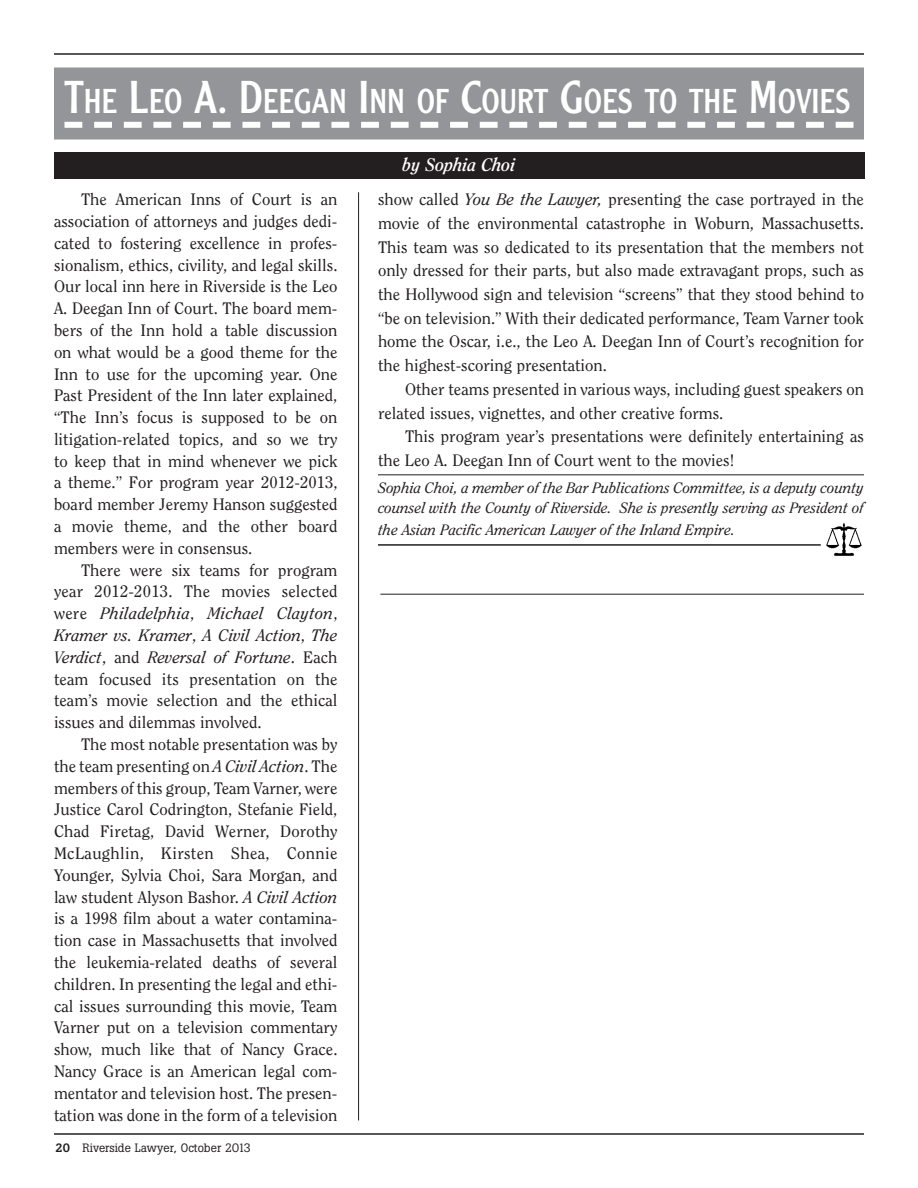
<style>
.page{position:relative;width:918px;height:1188px;background:#fff}
.page>*{position:absolute;margin:0;border:0;box-sizing:border-box;transform-origin:0 0}
.Article_Head-Left__R{font:33.75px "Clearface Gothic LH";color:#fff;scale:.92 1}
.Byline-reversed{font:italic 700 18px "Clearface";color:#fff}
.Body_Copy{font:16.5px/21.8px "Clearface";color:#231f20;text-align:justify}
.Author_credit_at_end{font:italic 15px/20.4px "Clearface";color:#231f20}
.t1{font:12px "Boton";color:#231f20}
.s1{font-size:45px}
.s2{font-style:italic}
.s3{font-weight:500}
</style>
<div class="page">
<hr style="left:54px;top:53px;width:810px;height:2px;background:#231f20">
<hr style="left:54px;top:1133px;width:810px;height:2px;background:#231f20">
<div style="left:54px;top:152px;width:810px;height:27px;background:#231f20"></div>
<hr style="left:380px;top:594px;width:484px;height:1px;background:#231f20">
<hr style="left:358px;top:192px;width:1px;height:928px;background:#231f20">
<div style="left:55px;top:68px;width:808px;height:71px;background:#939598"></div>
<svg style="left:65px;top:122px;width:789px;height:6px"></svg>
<div style="left:54px;top:68px;width:810px;height:72px;border:2px solid #939598"></div>
<hr style="left:378px;top:475px;width:486px;height:1px;background:#231f20">
<hr style="left:378px;top:544px;width:486px;height:2px;background:#231f20">
<img style="left:824px;top:523px;width:40px;height:33px">
<p class="Article_Head-Left__R" style="left:65px;top:80px;width:856px"><span class="s1">T</span>HE <span class="s1">L</span>EO <span class="s1">A. D</span>EEGAN <span class="s1">I</span> NN OF <span class="s1">C</span>OURT <span class="s1">G</span>OES TO THE <span class="s1">M</span>OVIES</p>
<p class="Body_Copy" style="left:54px;top:188px;width:285px;text-indent:27px">The American Inns of Court is an association of attorneys and judges dedi&shy;cated to fostering excellence in profes&shy;sionalism, ethics, civility, and legal skills.<br>Our local inn here in Riverside is the Leo A. Deegan Inn of Court. The board mem&shy;bers of the Inn hold a table discussion on what would be a good theme for the Inn to use for the upcoming year. One Past President of the Inn later explained, “The Inn’s focus is supposed to be on litigation-related topics, and so we try to keep that in mind whenever we pick a theme.” For program year 2012-2013, board member Jeremy Hanson suggested a movie theme, and the other board members were in consensus.</p>
<p class="Body_Copy" style="left:54px;top:559px;width:285px;text-indent:27px">There were six teams for program year 2012-2013. The movies selected were <span class="s2">Philadelphia</span>, <span class="s2">Michael Clayton</span>, <span class="s2">Kramer vs. Kramer</span>, <span class="s2">A Civil Action</span>, <span class="s2">The Verdict</span>, and <span class="s2">Reversal of Fortune</span>. Each team focused its presentation on the team’s movie selection and the ethical issues and dilemmas involved.</p>
<p class="Body_Copy" style="left:54px;top:733px;width:285px;text-indent:27px">The most notable presentation was by the team presenting on <span class="s2">A Civil Action</span>. The members of this group, Team Varner, were Justice Carol Codrington, Stefanie Field, Chad Firetag, David Werner, Dorothy McLaughlin, Kirsten Shea, Connie Younger, Sylvia Choi, Sara Morgan, and law student Alyson Bashor. <span class="s2">A Civil Action </span>is a 1998 film about a water contamina&shy;tion case in Massachusetts that involved the leukemia-related deaths of several children. In presenting the legal and ethi&shy;cal issues surrounding this movie, Team Varner put on a television commentary show, much like that of Nancy Grace.<br>Nancy Grace is an American legal com&shy;mentator and television host. The presen&shy;tation was done in the form of a television</p>
<p class="t1" style="left:56px;top:1141px;width:197px"><span class="s3">20</span> Riverside Lawyer, October 2013</p>
<p class="Byline-reversed" style="left:403px;top:154px;width:114px">by Sophia Choi</p>
<p class="Body_Copy" style="left:378px;top:187px;width:488px;line-height:23.7px">show called <span class="s2">You Be the Lawyer,</span> presenting the case portrayed in the movie of the environmental catastrophe in Woburn, Massachusetts.<br>This team was so dedicated to its presentation that the members not only dressed for their parts, but also made extravagant props, such as the Hollywood sign and television “screens” that they stood behind to “be on television.” With their dedicated performance, Team Varner took home the Oscar, i.e., the Leo A. Deegan Inn of Court’s recognition for the highest-scoring presentation.</p>
<p class="Body_Copy" style="left:378px;top:377px;width:488px;line-height:23.7px;text-indent:27px">Other teams presented in various ways, including guest speakers on related issues, vignettes, and other creative forms.</p>
<p class="Body_Copy" style="left:378px;top:424px;width:487px;line-height:23.7px;text-indent:27px">This program year’s presentations were definitely entertaining as the Leo A. Deegan Inn of Court went to the movies!</p>
<p class="Author_credit_at_end" style="left:378px;top:477px;width:487px">Sophia Choi, a member of the Bar Publications Committee, is a deputy county counsel with the County of Riverside. She is presently serving as President of</p>
<p class="Author_credit_at_end" style="left:378px;top:520px;width:358px">the Asian Pacific American Lawyer of the Inland Empire.</p>
</div>
